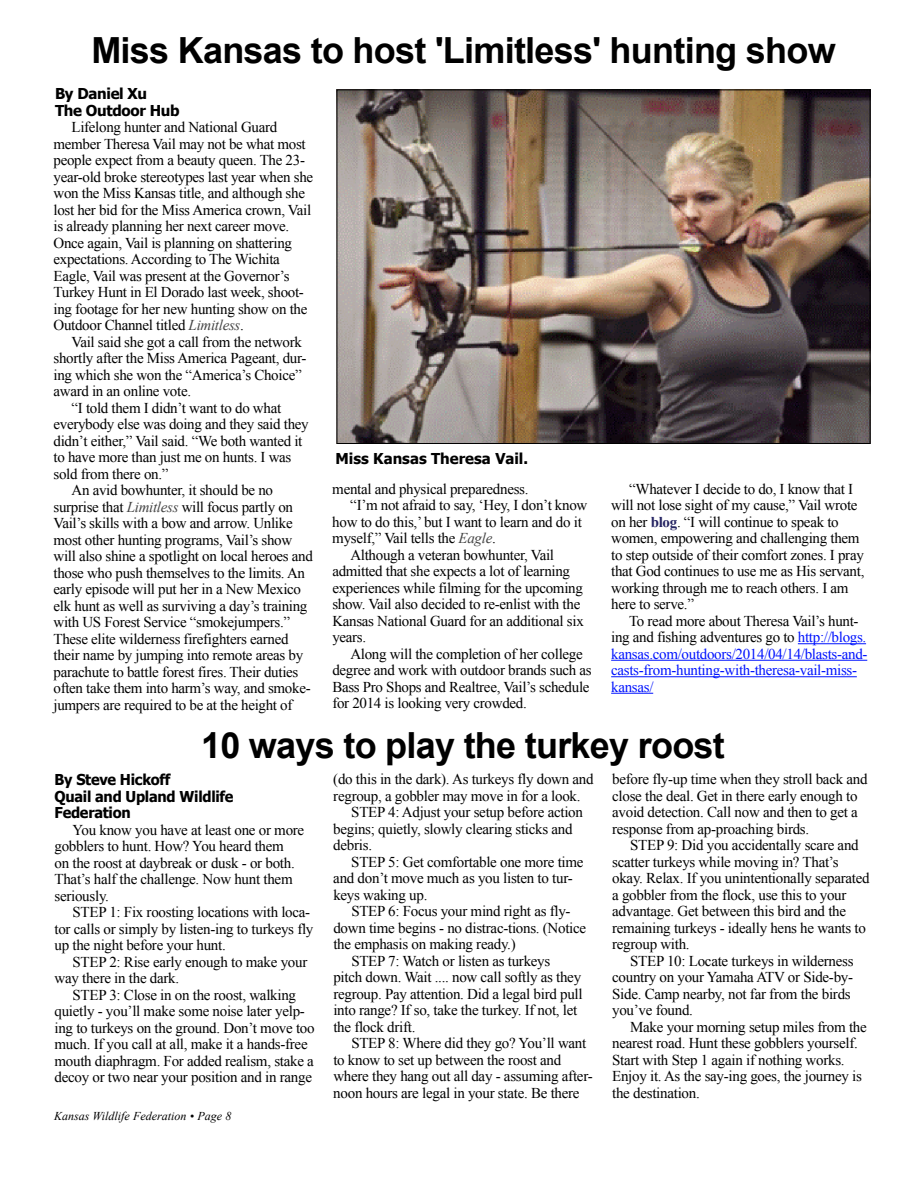
<style>
.page{position:relative;width:918px;height:1188px;background:#fff}
.page>*{position:absolute;margin:0;border:0;box-sizing:border-box;transform-origin:0 0}
.t1{font:700 36px "Arial";letter-spacing:-.02em;color:#000}
.t2{font:15px/16.5px "Times New Roman";letter-spacing:-.02em;color:#000}
.t3{font:15px/16.5px "Times New Roman";letter-spacing:-.02em;color:#0013fe}
.t4{font:700 15px/16.5px "Tahoma";letter-spacing:-.02em;color:#000}
.t5{font:700 15px "Tahoma";color:#000}
.t6{font:italic 12px "Times New Roman";color:#000}
.s1{font-style:italic;color:#444}
.s2{font-weight:700;color:#242362}
.s3{color:#000}
</style>
<div class="page">
<hr style="left:798px;top:643px;width:68px;height:1px;background:#0013fe">
<hr style="left:611px;top:660px;width:256px;height:1px;background:#0013fe">
<hr style="left:611px;top:676px;width:246px;height:1px;background:#0013fe">
<hr style="left:611px;top:693px;width:42px;height:1px;background:#0013fe">
<img style="left:339px;top:92px;width:529px;height:350px">
<h1 class="t1" style="left:91px;top:27px;width:746px">Miss Kansas to host 'Limitless' hunting show</h1>
<p class="t4" style="left:55px;top:85px;width:126px">By Daniel Xu<br>The Outdoor Hub</p>
<p class="t2" style="left:53px;top:119px;width:261px;text-indent:18px">Lifelong hunter and National Guard member Theresa Vail may not be what most people expect from a beauty queen. The 23- year-old broke stereotypes last year when she won the Miss Kansas title, and although she lost her bid for the Miss America crown, Vail is already planning her next career move.<br>Once again, Vail is planning on shattering expectations. According to The Wichita Eagle, Vail was present at the Governor’s Turkey Hunt in El Dorado last week, shoot&shy;ing footage for her new hunting show on the Outdoor Channel titled <span class="s1">Limitless</span>.</p>
<p class="t2" style="left:72px;top:333px;width:232px">Vail said she got a call from the network</p>
<p class="t2" style="left:54px;top:350px;width:254px">shortly after the Miss America Pageant, dur-</p>
<p class="t2" style="left:54px;top:366px;width:250px">ing which she won the “America’s Choice”</p>
<p class="t2" style="left:54px;top:383px;width:139px">award in an online vote.</p>
<p class="t2" style="left:72px;top:399px;width:211px">“I told them I didn’t want to do what</p>
<p class="t2" style="left:54px;top:416px;width:257px">everybody else was doing and they said they</p>
<p class="t2" style="left:54px;top:432px;width:250px">didn’t either,” Vail said. “We both wanted it</p>
<p class="t2" style="left:54px;top:449px;width:239px">to have more than just me on hunts. I was</p>
<p class="t2" style="left:54px;top:465px;width:117px">sold from there on.”</p>
<p class="t2" style="left:72px;top:482px;width:203px">An avid bowhunter, it should be no</p>
<p class="t2" style="left:54px;top:498px;width:241px">surprise that <span class="s1">Limitless</span> will focus partly on</p>
<p class="t2" style="left:54px;top:515px;width:241px">Vail’s skills with a bow and arrow. Unlike</p>
<p class="t2" style="left:54px;top:531px;width:240px">most other hunting programs, Vail’s show</p>
<p class="t2" style="left:54px;top:548px;width:261px">will also shine a spotlight on local heroes and</p>
<p class="t2" style="left:54px;top:564px;width:253px">those who push themselves to the limits. An</p>
<p class="t2" style="left:54px;top:581px;width:249px">early episode will put her in a New Mexico</p>
<p class="t2" style="left:54px;top:597px;width:255px">elk hunt as well as surviving a day’s training</p>
<p class="t2" style="left:54px;top:614px;width:238px">with US Forest Service “smokejumpers.”</p>
<p class="t2" style="left:54px;top:630px;width:237px">These elite wilderness firefighters earned</p>
<p class="t2" style="left:54px;top:647px;width:251px">their name by jumping into remote areas by</p>
<p class="t2" style="left:54px;top:663px;width:246px">parachute to battle forest fires. Their duties</p>
<p class="t2" style="left:54px;top:680px;width:259px">often take them into harm’s way, and smoke-</p>
<p class="t2" style="left:54px;top:696px;width:241px">jumpers are required to be at the height of</p>
<p class="t5" style="left:336px;top:448px;width:194px">Miss Kansas Theresa Vail.</p>
<p class="t2" style="left:332px;top:480px;width:198px">mental and physical preparedness.</p>
<p class="t2" style="left:350px;top:497px;width:239px">“I’m not afraid to say, ‘Hey, I don’t know</p>
<p class="t2" style="left:332px;top:513px;width:251px">how to do this,’ but I want to learn and do it</p>
<p class="t2" style="left:332px;top:530px;width:165px">myself,” Vail tells the <span class="s1">Eagle</span>.</p>
<p class="t2" style="left:350px;top:546px;width:205px">Although a veteran bowhunter, Vail</p>
<p class="t2" style="left:332px;top:563px;width:239px">admitted that she expects a lot of learning</p>
<p class="t2" style="left:332px;top:579px;width:252px">experiences while filming for the upcoming</p>
<p class="t2" style="left:332px;top:596px;width:250px">show. Vail also decided to re-enlist with the</p>
<p class="t2" style="left:332px;top:612px;width:253px">Kansas National Guard for an additional six</p>
<p class="t2" style="left:332px;top:629px;width:35px">years.</p>
<p class="t2" style="left:350px;top:645px;width:234px">Along will the completion of her college</p>
<p class="t2" style="left:332px;top:662px;width:261px">degree and work with outdoor brands such as</p>
<p class="t2" style="left:332px;top:678px;width:259px">Bass Pro Shops and Realtree, Vail’s schedule</p>
<p class="t2" style="left:332px;top:695px;width:196px">for 2014 is looking very crowded.</p>
<p class="t2" style="left:611px;top:480px;width:255px;text-indent:18px">“Whatever I decide to do, I know that I will not lose sight of my cause,” Vail wrote on her <span class="s2">blog</span>. “I will continue to speak to women, empowering and challenging them to step outside of their comfort zones. I pray that God continues to use me as His servant, working through me to reach others. I am here to serve.”</p>
<p class="t3" style="left:611px;top:612px;width:258px;text-indent:18px"><span class="s3">To read more about Theresa Vail’s hunt&shy;ing and fishing adventures go to</span> http://blogs. kansas.com/outdoors/2014/04/14/blasts-and&shy;casts-from-hunting-with-theresa-vail-miss&shy;kansas/</p>
<h1 class="t1" style="left:201px;top:722px;width:525px">10 ways to play the turkey roost</h1>
<p class="t4" style="left:54px;top:771px;width:181px">By Steve Hickoff<br>Quail and Upland Wildlife<br>Federation</p>
<p class="t2" style="left:54px;top:821px;width:251px;text-indent:18px">You know you have at least one or more gobblers to hunt. How? You heard them<br>on the roost at daybreak or dusk - or both.<br>That’s half the challenge. Now hunt them seriously.</p>
<p class="t2" style="left:55px;top:904px;width:260px;text-indent:18px">STEP 1: Fix roosting locations with loca&shy;tor calls or simply by listen-ing to turkeys fly up the night before your hunt.</p>
<p class="t2" style="left:55px;top:953px;width:254px;text-indent:18px">STEP 2: Rise early enough to make your way there in the dark.</p>
<p class="t2" style="left:54px;top:986px;width:262px;text-indent:18px">STEP 3: Close in on the roost, walking quietly - you’ll make some noise later yelp&shy;ing to turkeys on the ground. Don’t move too much. If you call at all, make it a hands-free mouth diaphragm. For added realism, stake a decoy or two near your position and in range</p>
<p class="t6" style="left:54px;top:1108px;width:179px">Kansas Wildlife Federation • Page 8</p>
<p class="t2" style="left:333px;top:771px;width:262px">(do this in the dark). As turkeys fly down and</p>
<p class="t2" style="left:333px;top:787px;width:249px">regroup, a gobbler may move in for a look.</p>
<p class="t2" style="left:351px;top:804px;width:233px">STEP 4: Adjust your setup before action</p>
<p class="t2" style="left:333px;top:820px;width:241px">begins; quietly, slowly clearing sticks and</p>
<p class="t2" style="left:333px;top:837px;width:40px">debris.</p>
<p class="t2" style="left:351px;top:853px;width:234px">STEP 5: Get comfortable one more time</p>
<p class="t2" style="left:333px;top:870px;width:241px">and don’t move much as you listen to tur-</p>
<p class="t2" style="left:333px;top:886px;width:96px">keys waking up.</p>
<p class="t2" style="left:351px;top:903px;width:221px">STEP 6: Focus your mind right as fly-</p>
<p class="t2" style="left:333px;top:919px;width:254px">down time begins - no distrac-tions. (Notice</p>
<p class="t2" style="left:333px;top:936px;width:184px">the emphasis on making ready.)</p>
<p class="t2" style="left:351px;top:952px;width:201px">STEP 7: Watch or listen as turkeys</p>
<p class="t2" style="left:333px;top:969px;width:249px">pitch down. Wait .... now call softly as they</p>
<p class="t2" style="left:333px;top:985px;width:251px">regroup. Pay attention. Did a legal bird pull</p>
<p class="t2" style="left:333px;top:1002px;width:246px">into range? If so, take the turkey. If not, let</p>
<p class="t2" style="left:333px;top:1018px;width:84px">the flock drift.</p>
<p class="t2" style="left:351px;top:1035px;width:237px">STEP 8: Where did they go? You’ll want</p>
<p class="t2" style="left:333px;top:1051px;width:230px">to know to set up between the roost and</p>
<p class="t2" style="left:333px;top:1068px;width:261px">where they hang out all day - assuming after-</p>
<p class="t2" style="left:333px;top:1084px;width:248px">noon hours are legal in your state. Be there</p>
<p class="t2" style="left:612px;top:771px;width:257px">before fly-up time when they stroll back and close the deal. Get in there early enough to avoid detection. Call now and then to get a response from ap-proaching birds.</p>
<p class="t2" style="left:612px;top:837px;width:259px;text-indent:18px">STEP 9: Did you accidentally scare and scatter turkeys while moving in? That’s okay. Relax. If you unintentionally separated a gobbler from the flock, use this to your advantage. Get between this bird and the remaining turkeys - ideally hens he wants to regroup with.</p>
<p class="t2" style="left:612px;top:952px;width:243px;text-indent:18px">STEP 10: Locate turkeys in wilderness country on your Yamaha ATV or Side-by-<br>Side. Camp nearby, not far from the birds you’ve found.</p>
<p class="t2" style="left:612px;top:1018px;width:256px;text-indent:18px">Make your morning setup miles from the nearest road. Hunt these gobblers yourself.<br>Start with Step 1 again if nothing works.<br>Enjoy it. As the say-ing goes, the journey is the destination.</p>
</div>
